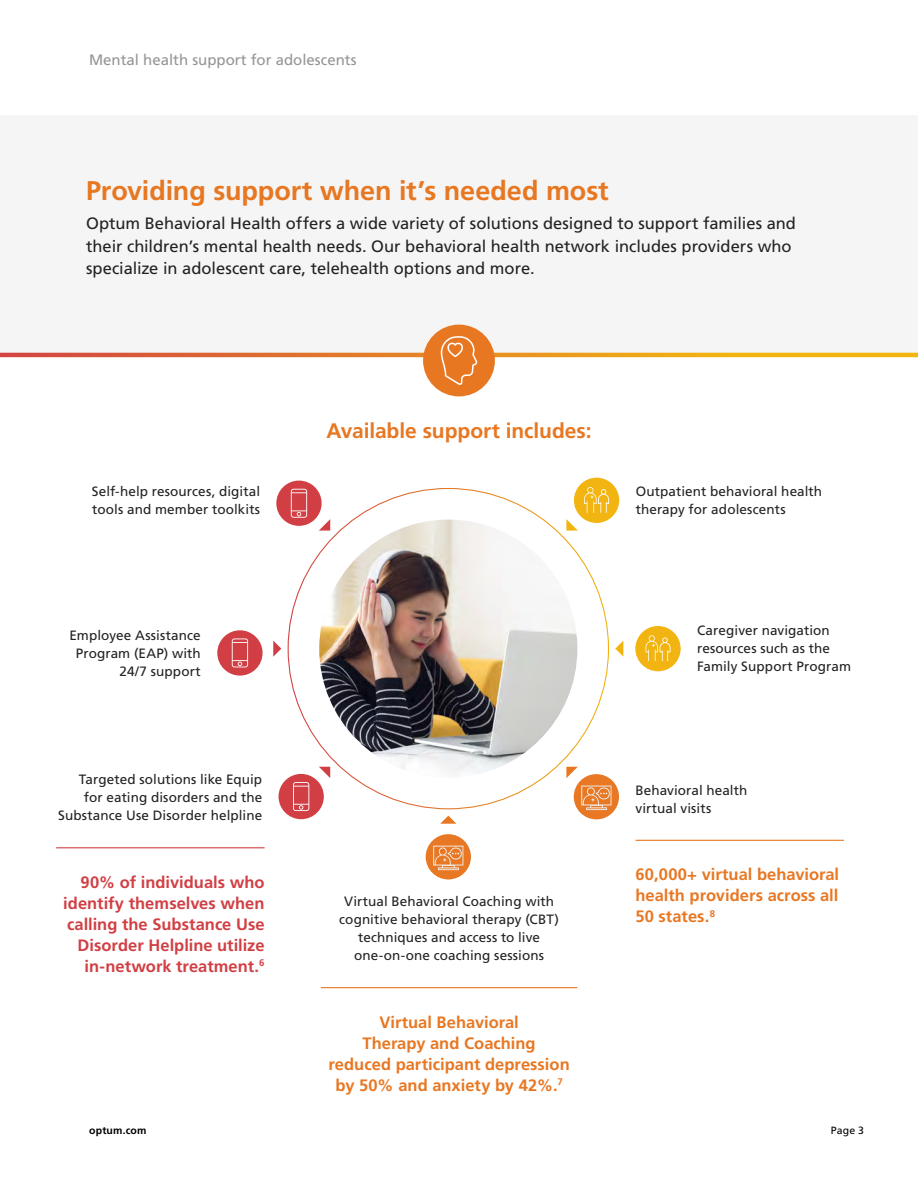
<style>
.page{position:relative;width:918px;height:1188px;background:#fff}
.page>*{position:absolute;margin:0;border:0;box-sizing:border-box;transform-origin:0 0}
.t1{font:700 27px "Frutiger LT Pro";letter-spacing:-.005em;color:#e87722}
.t2{font:700 21px "Frutiger LT Pro";letter-spacing:-.005em;color:#e87722}
.t3{font:16.5px/22.5px "Frutiger LT Pro";color:#222}
.t4{font:700 16.5px/21px "Frutiger LT Pro";color:#e87722;text-align:justify}
.t5{font:700 16.5px/21px "Frutiger LT Pro";color:#d13f44;text-align:right}
.t6{font:15px "Frutiger LT Pro";color:#959595}
.t7{font:13.5px/18px "Frutiger LT Pro";letter-spacing:.005em;color:#222}
.t8{font:700 10.5px "Frutiger LT Pro";letter-spacing:.02em;color:#000}
.t9{font:10.5px "Frutiger LT Pro";color:#000}
</style>
<div class="page">
<div style="left:0;top:116px;width:918px;height:238px;background:#f5f5f5"></div>
<svg style="left:0;top:353px;width:918px;height:4px;background:#e58724"></svg>
<div style="left:574px;top:478px;width:45px;height:45px;background:#f2b411;border-radius:50%"></div>
<svg style="left:584px;top:487px;width:25px;height:26px"></svg>
<svg style="left:440px;top:816px;width:16px;height:8px"></svg>
<svg style="left:566px;top:767px;width:12px;height:11px"></svg>
<svg style="left:615px;top:641px;width:8px;height:16px"></svg>
<svg style="left:566px;top:519px;width:12px;height:12px"></svg>
<svg style="left:319px;top:519px;width:11px;height:12px"></svg>
<svg style="left:273px;top:641px;width:8px;height:16px"></svg>
<svg style="left:319px;top:767px;width:11px;height:11px"></svg>
<img style="left:319px;top:520px;width:258px;height:258px;border-radius:129px">
<div style="left:276px;top:481px;width:46px;height:45px;background:#d13f44;border-radius:50%"></div>
<svg style="left:291px;top:489px;width:16px;height:29px"></svg>
<div style="left:217px;top:630px;width:46px;height:46px;background:#d13f44;border-radius:50%"></div>
<svg style="left:232px;top:638px;width:16px;height:29px"></svg>
<div style="left:279px;top:774px;width:45px;height:45px;background:#d13f44;border-radius:50%"></div>
<svg style="left:293px;top:782px;width:16px;height:29px"></svg>
<div style="left:426px;top:834px;width:45px;height:45px;background:#e87824;border-radius:50%"></div>
<svg style="left:433px;top:846px;width:30px;height:24px"></svg>
<div style="left:574px;top:774px;width:45px;height:45px;background:#e87824;border-radius:50%"></div>
<svg style="left:581px;top:786px;width:30px;height:24px"></svg>
<div style="left:635px;top:626px;width:46px;height:45px;background:#f2b411;border-radius:50%"></div>
<svg style="left:646px;top:635px;width:24px;height:26px"></svg>
<div style="left:423px;top:325px;width:72px;height:71px;background:#e87722;border-radius:50%"></div>
<svg style="left:441px;top:336px;width:36px;height:49px"></svg>
<hr style="left:56px;top:847px;width:209px;height:1px;background:#d13f44">
<hr style="left:636px;top:840px;width:208px;height:1px;background:#e87722">
<hr style="left:321px;top:987px;width:256px;height:1px;background:#e87722">
<p class="t6" style="left:89px;top:51px;width:269px">Mental health support for adolescents</p>
<h1 class="t1" style="left:86px;top:175px;width:524px">Providing support when it’s needed most</h1>
<p class="t3" style="left:86px;top:212px;width:711px">Optum Behavioral Health offers a wide variety of solutions designed to support families and their children’s mental health needs. Our behavioral health network includes providers who specialize in adolescent care, telehealth options and more.</p>
<p class="t7" style="left:92px;top:483px;width:170px">Self-help resources, digital tools and member toolkits</p>
<p class="t7" style="left:70px;top:626px;width:133px;text-align:right">Employee Assistance<br>Program (EAP) with<br>24/7 support</p>
<p class="t7" style="left:58px;top:771px;width:206px;text-align:right">Targeted solutions like Equip for eating disorders and the<br>Substance Use Disorder helpline</p>
<h2 class="t2" style="left:326px;top:418px;width:267px">Available support includes:</h2>
<p class="t7" style="left:636px;top:483px;width:188px">Outpatient behavioral health therapy for adolescents</p>
<p class="t7" style="left:697px;top:622px;width:155px">Caregiver navigation resources such as the<br>Family Support Program</p>
<p class="t7" style="left:636px;top:781px;width:113px">Behavioral health virtual visits</p>
<p class="t5" style="left:63px;top:872px;width:203px">90% of individuals who identify themselves when calling the Substance Use<br>Disorder Helpline utilize in-network treatment.<sup>6</sup></p>
<p class="t4" style="left:636px;top:864px;width:205px">60,000+ virtual behavioral health providers across all 50 states.<sup>8</sup></p>
<p class="t7" style="left:339px;top:892px;width:221px;text-align:center">Virtual Behavioral Coaching with cognitive behavioral therapy (CBT) techniques and access to live one-on-one coaching sessions</p>
<p class="t4" style="left:329px;top:1011px;width:243px;text-align:center">Virtual Behavioral<br>Therapy and Coaching<br>reduced participant depression by 50% and anxiety by 42%.<sup>7</sup></p>
<p class="t8" style="left:89px;top:1124px;width:59px">optum.com</p>
<p class="t9" style="left:831px;top:1124px;width:35px">Page 3</p>
</div>
